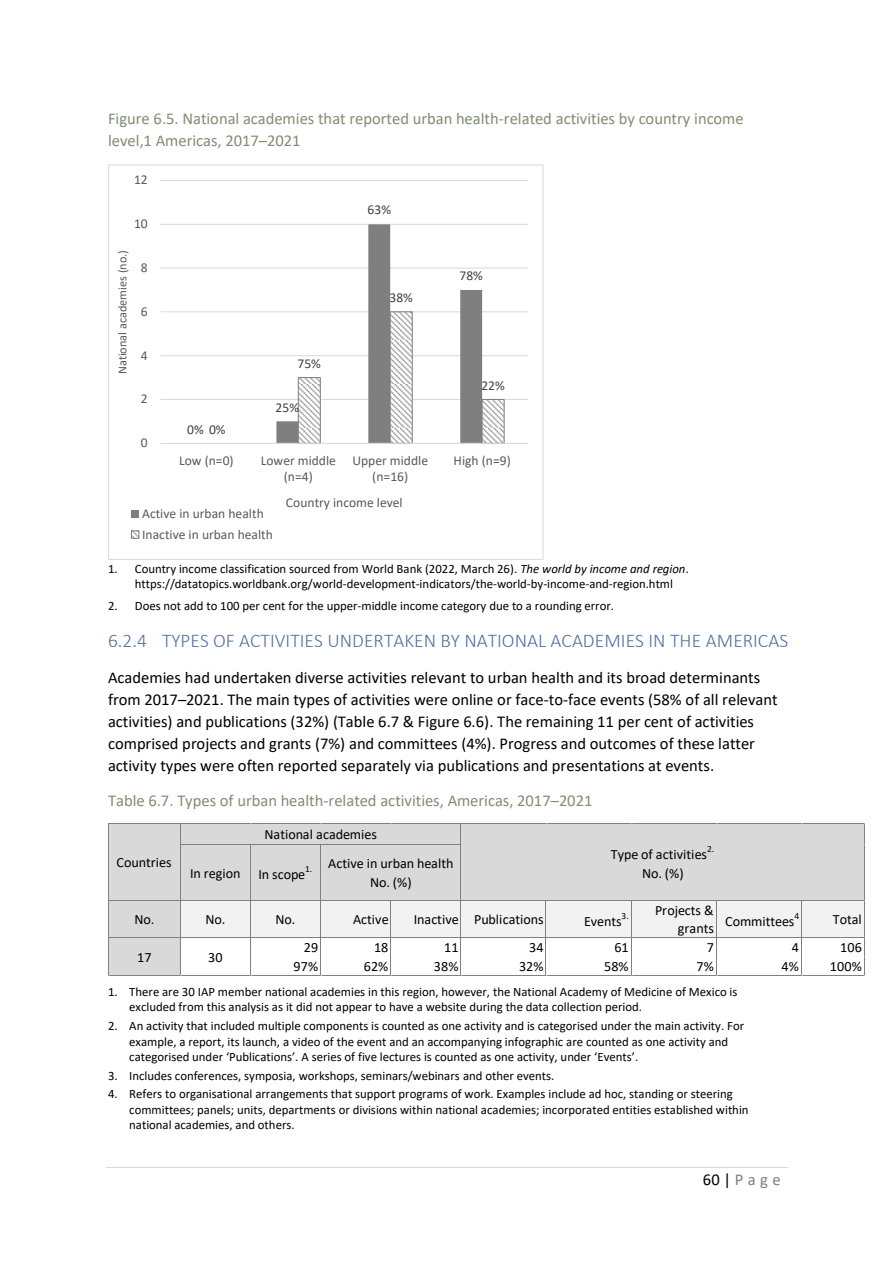
<style>
.page{position:relative;width:893px;height:1263px;background:#fff}
.page>*{position:absolute;margin:0;border:0;box-sizing:border-box;transform-origin:0 0}
.t1{font:300 19.5px "Calibri";color:#53729f}
.t2{font:16.5px/22.2px "Calibri";color:#000}
.t3{font:16.5px/22.2px "Calibri";color:#818e72}
.t4{font:16.5px "Calibri";letter-spacing:.27em;color:#7f7f7f}
.t5{font:14.1px/18.5px "Calibri";color:#000;text-align:right}
.t6{font:13.65px "Calibri";color:#595959}
.t7{font:13.5px/20.4px "Calibri";color:#595959}
.t8{font:13.5px "Calibri";color:#404040}
.t9{font:12.75px/15.6px "Calibri";color:#000}
.t10{font:12.3px "Calibri";color:#595959}
.t11{font:9.45px "Calibri";color:#000}
.s1{font-style:italic}
.s2{color:#000}
</style>
<div class="page">
<hr style="left:106px;top:1167px;width:681px;height:1px;background:#d9d9d9">
<div style="left:108px;top:824px;width:757px;height:77px;background:#d9d9d9"></div>
<div style="left:108px;top:900px;width:73px;height:38px;background:#d9d9d9"></div>
<div style="left:180px;top:900px;width:685px;height:38px;background:#f2f2f2"></div>
<div style="left:108px;top:938px;width:73px;height:38px;background:#d9d9d9"></div>
<hr style="left:108px;top:824px;width:757px;height:1px;background:#808080">
<hr style="left:181px;top:844px;width:280px;height:1px;background:#808080">
<hr style="left:108px;top:900px;width:757px;height:1px;background:#808080">
<hr style="left:108px;top:937px;width:757px;height:1px;background:#808080">
<hr style="left:108px;top:824px;width:1px;height:152px;background:#808080">
<hr style="left:180px;top:824px;width:1px;height:152px;background:#808080">
<hr style="left:250px;top:845px;width:1px;height:131px;background:#808080">
<hr style="left:320px;top:845px;width:1px;height:131px;background:#808080">
<hr style="left:390px;top:901px;width:1px;height:75px;background:#808080">
<hr style="left:460px;top:824px;width:1px;height:152px;background:#808080">
<hr style="left:546px;top:901px;width:1px;height:75px;background:#808080">
<hr style="left:631px;top:901px;width:1px;height:75px;background:#808080">
<hr style="left:716px;top:901px;width:1px;height:75px;background:#808080">
<hr style="left:801px;top:901px;width:1px;height:75px;background:#808080">
<hr style="left:108px;top:975px;width:757px;height:1px;background:#808080">
<hr style="left:864px;top:824px;width:1px;height:152px;background:#808080">
<hr style="left:161px;top:399px;width:367px;height:1px;background:#d9d9d9">
<hr style="left:161px;top:355px;width:367px;height:1px;background:#d9d9d9">
<hr style="left:161px;top:311px;width:367px;height:1px;background:#d9d9d9">
<hr style="left:161px;top:268px;width:367px;height:1px;background:#d9d9d9">
<hr style="left:161px;top:224px;width:367px;height:1px;background:#d9d9d9">
<hr style="left:161px;top:180px;width:367px;height:1px;background:#d9d9d9">
<svg style="left:276px;top:224px;width:229px;height:219px"></svg>
<hr style="left:161px;top:443px;width:367px;height:1px;background:#d9d9d9">
<div style="left:131px;top:510px;width:8px;height:8px;background:#7f7f7f"></div>
<svg style="left:133px;top:532px;width:4px;height:5px"></svg>
<div style="left:131px;top:530px;width:8px;height:9px;border:1px solid #7f7f7f"></div>
<p class="t3" style="left:108px;top:108px;width:637px">Figure 6.5. National academies that reported urban health-related activities by country income level,1 Americas, 2017–2021</p>
<p class="t7" style="left:134px;top:171px;width:15px">12</p>
<p class="t7" style="left:134px;top:215px;width:15px">10</p>
<p class="t10" style="left:117px;top:374px;width:126px;rotate:-90deg">National academies (no.)</p>
<p class="t7" style="left:141px;top:258px;width:8px">8</p>
<p class="t7" style="left:141px;top:302px;width:8px">6</p>
<p class="t7" style="left:141px;top:346px;width:8px">4</p>
<p class="t7" style="left:141px;top:390px;width:8px">2</p>
<p class="t7" style="left:141px;top:434px;width:8px">0</p>
<p class="t8" style="left:368px;top:204px;width:25px">63%</p>
<p class="t8" style="left:390px;top:292px;width:25px">38%</p>
<p class="t8" style="left:298px;top:358px;width:25px">75%</p>
<p class="t8" style="left:187px;top:423px;width:40px">0% 0%</p>
<p class="t8" style="left:276px;top:401px;width:25px">25%</p>
<p class="t7" style="left:179px;top:451px;width:56px">Low (n=0)</p>
<p class="t7" style="left:261px;top:451px;width:77px">Lower middle</p>
<p class="t6" style="left:284px;top:471px;width:31px">(n=4)</p>
<p class="t7" style="left:352px;top:451px;width:77px">Upper middle</p>
<p class="t6" style="left:372px;top:471px;width:37px">(n=16)</p>
<p class="t7" style="left:142px;top:505px;width:132px">Active in urban health<br>Inactive in urban health</p>
<p class="t7" style="left:286px;top:493px;width:118px">Country income level</p>
<p class="t8" style="left:459px;top:270px;width:25px">78%</p>
<p class="t8" style="left:481px;top:380px;width:25px">22%</p>
<p class="t7" style="left:454px;top:451px;width:59px">High (n=9)</p>
<p class="t9" style="left:135px;top:561px;width:556px;text-indent:-27px">1. Country income classification sourced from World Bank (2022, March 26). <span class="s1">The world by income and region</span>. https://datatopics.worldbank.org/world-development-indicators/the-world-by-income-and-region.html</p>
<p class="t9" style="left:108px;top:599px;width:508px">2. Does not add to 100 per cent for the upper-middle income category due to a rounding error.</p>
<h3 class="t1" style="left:108px;top:632px;width:682px">6.2.4 TYPES OF ACTIVITIES UNDERTAKEN BY NATIONAL ACADEMIES IN THE AMERICAS</h3>
<p class="t2" style="left:108px;top:667px;width:671px">Academies had undertaken diverse activities relevant to urban health and its broad determinants from 2017–2021. The main types of activities were online or face-to-face events (58% of all relevant activities) and publications (32%) (Table 6.7 &amp; Figure 6.6). The remaining 11 per cent of activities comprised projects and grants (7%) and committees (4%). Progress and outcomes of these latter activity types were often reported separately via publications and presentations at events.</p>
<p class="t3" style="left:108px;top:790px;width:486px">Table 6.7. Types of urban health-related activities, Americas, 2017–2021</p>
<p class="t5" style="left:117px;top:854px;width:57px">Countries</p>
<p class="t5" style="left:265px;top:826px;width:114px">National academies</p>
<p class="t11" style="left:305px;top:865px;width:9px">1.</p>
<p class="t5" style="left:190px;top:865px;width:52px">In region</p>
<p class="t5" style="left:259px;top:866px;width:48px">In scope</p>
<p class="t5" style="left:328px;top:856px;width:127px;text-align:center">Active in urban health<br>No. (%)</p>
<p class="t11" style="left:707px;top:845px;width:9px">2.</p>
<p class="t5" style="left:611px;top:847px;width:98px">Type of activities</p>
<p class="t5" style="left:642px;top:865px;width:43px">No. (%)</p>
<p class="t5" style="left:135px;top:912px;width:21px">No.</p>
<p class="t5" style="left:206px;top:912px;width:21px">No.</p>
<p class="t5" style="left:276px;top:912px;width:21px">No.</p>
<p class="t5" style="left:353px;top:912px;width:37px">Active</p>
<p class="t5" style="left:414px;top:912px;width:131px">Inactive Publications</p>
<p class="t5" style="left:584px;top:913px;width:39px">Events</p>
<p class="t5" style="left:622px;top:902px;width:94px"><sub>3.</sub> Projects &amp; grants</p>
<p class="t5" style="left:725px;top:913px;width:71px">Committees</p>
<p class="t11" style="left:794px;top:912px;width:6px">4</p>
<p class="t5" style="left:833px;top:912px;width:30px">Total</p>
<p class="t5" style="left:137px;top:949px;width:16px">17</p>
<p class="t5" style="left:208px;top:949px;width:16px">30</p>
<p class="t5" style="left:304px;top:939px;width:16px">29</p>
<p class="t5" style="left:374px;top:939px;width:16px">18</p>
<p class="t5" style="left:444px;top:939px;width:16px">11</p>
<p class="t5" style="left:529px;top:939px;width:16px">34</p>
<p class="t5" style="left:614px;top:939px;width:16px">61</p>
<p class="t5" style="left:707px;top:939px;width:9px">7</p>
<p class="t5" style="left:792px;top:939px;width:9px">4</p>
<p class="t5" style="left:840px;top:939px;width:23px">106</p>
<p class="t5" style="left:294px;top:958px;width:26px">97%</p>
<p class="t5" style="left:364px;top:958px;width:26px">62%</p>
<p class="t5" style="left:434px;top:958px;width:26px">38%</p>
<p class="t5" style="left:519px;top:958px;width:26px">32%</p>
<p class="t5" style="left:604px;top:958px;width:26px">58%</p>
<p class="t5" style="left:697px;top:958px;width:19px">7%</p>
<p class="t5" style="left:782px;top:958px;width:19px">4%</p>
<p class="t5" style="left:830px;top:958px;width:33px">100%</p>
<p class="t9" style="left:129px;top:985px;width:610px;text-indent:-21px">1. There are 30 IAP member national academies in this region, however, the National Academy of Medicine of Mexico is excluded from this analysis as it did not appear to have a website during the data collection period.</p>
<p class="t9" style="left:129px;top:1019px;width:616px;text-indent:-21px">2. An activity that included multiple components is counted as one activity and is categorised under the main activity. For example, a report, its launch, a video of the event and an accompanying infographic are counted as one activity and categorised under ‘Publications’. A series of five lectures is counted as one activity, under ‘Events’.</p>
<p class="t9" style="left:108px;top:1069px;width:448px">3. Includes conferences, symposia, workshops, seminars/webinars and other events.</p>
<p class="t9" style="left:129px;top:1087px;width:621px;text-indent:-21px">4. Refers to organisational arrangements that support programs of work. Examples include ad hoc, standing or steering committees; panels; units, departments or divisions within national academies; incorporated entities established within national academies, and others.</p>
<p class="t4" style="left:703px;top:1173px;width:79px"><span class="s2">60|</span> Page</p>
</div>
